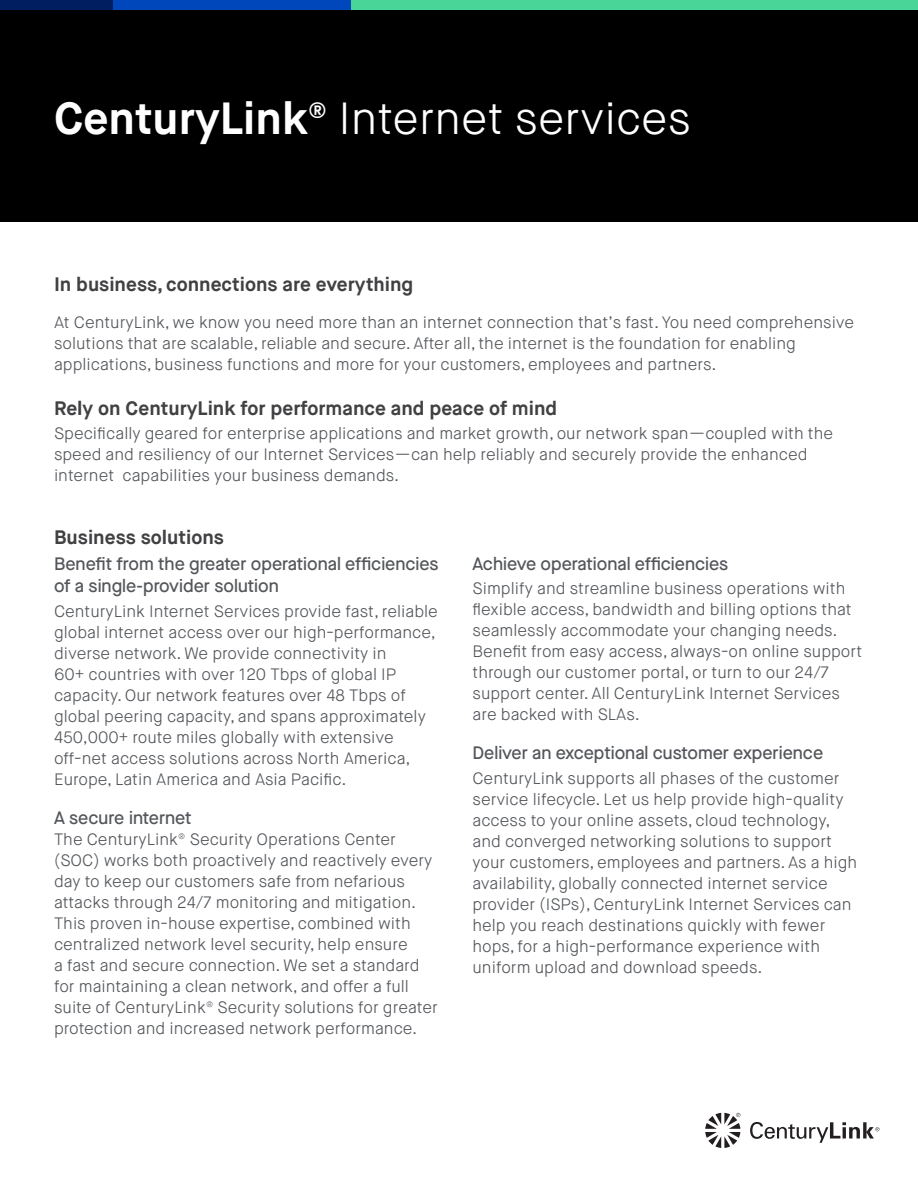
<style>
.page{position:relative;width:918px;height:1188px;background:#fff}
.page>*{position:absolute;margin:0;border:0;box-sizing:border-box;transform-origin:0 0}
.t1{font:300 45px "Maison Neue";color:#fff}
.t2{font:700 19.5px "Maison Neue";color:#414042}
.t3{font:500 18px/22.5px "Maison Neue";color:#53565a}
.t4{font:300 16.5px/21px "Maison Neue";color:#53565a}
.s1{font-weight:700}
</style>
<div class="page">
<div style="left:0;top:0;width:918px;height:222px;background:#000"></div>
<div style="left:351px;top:0;width:567px;height:10px;background:#48d597"></div>
<div style="left:0;top:0;width:113px;height:10px;background:#001e60"></div>
<div style="left:113px;top:0;width:238px;height:10px;background:#0047bb"></div>
<svg style="left:705px;top:1113px;width:35px;height:35px"></svg>
<svg style="left:750px;top:1122px;width:129px;height:21px"></svg>
<h1 class="t1" style="left:54px;top:90px;width:638px"><span class="s1">CenturyLink®</span> Internet services</h1>
<p class="t2" style="left:54px;top:271px;width:361px">In business, connections are everything</p>
<p class="t4" style="left:54px;top:312px;width:802px">At CenturyLink, we know you need more than an internet connection that’s fast. You need comprehensive solutions that are scalable, reliable and secure. After all, the internet is the foundation for enabling applications, business functions and more for your customers, employees and partners.</p>
<p class="t2" style="left:54px;top:395px;width:505px">Rely on CenturyLink for performance and peace of mind</p>
<p class="t4" style="left:54px;top:423px;width:781px">Specifically geared for enterprise applications and market growth, our network span—coupled with the speed and resiliency of our Internet Services—can help reliably and securely provide the enhanced internet capabilities your business demands.</p>
<p class="t2" style="left:54px;top:525px;width:171px">Business solutions</p>
<p class="t3" style="left:54px;top:552px;width:386px">Benefit from the greater operational efficiencies of a single-provider solution</p>
<p class="t4" style="left:54px;top:601px;width:385px">CenturyLink Internet Services provide fast, reliable global internet access over our high-performance, diverse network. We provide connectivity in<br>60+ countries with over 120 Tbps of global IP capacity. Our network features over 48 Tbps of global peering capacity, and spans approximately 450,000+ route miles globally with extensive off-net access solutions across North America, Europe, Latin America and Asia Pacific.</p>
<p class="t3" style="left:54px;top:806px;width:139px">A secure internet</p>
<p class="t4" style="left:54px;top:829px;width:385px">The CenturyLink® Security Operations Center (SOC) works both proactively and reactively every day to keep our customers safe from nefarious attacks through 24/7 monitoring and mitigation.<br>This proven in-house expertise, combined with centralized network level security, help ensure<br>a fast and secure connection. We set a standard for maintaining a clean network, and offer a full suite of CenturyLink® Security solutions for greater protection and increased network performance.</p>
<p class="t3" style="left:472px;top:552px;width:257px">Achieve operational efficiencies</p>
<p class="t4" style="left:472px;top:578px;width:391px">Simplify and streamline business operations with flexible access, bandwidth and billing options that seamlessly accommodate your changing needs.<br>Benefit from easy access, always-on online support through our customer portal, or turn to our 24/7 support center. All CenturyLink Internet Services are backed with SLAs.</p>
<p class="t3" style="left:472px;top:742px;width:352px">Deliver an exceptional customer experience</p>
<p class="t4" style="left:472px;top:768px;width:386px">CenturyLink supports all phases of the customer service lifecycle. Let us help provide high-quality access to your online assets, cloud technology, and converged networking solutions to support your customers, employees and partners. As a high availability, globally connected internet service provider (ISPs), CenturyLink Internet Services can help you reach destinations quickly with fewer hops, for a high-performance experience with uniform upload and download speeds.</p>
</div>
